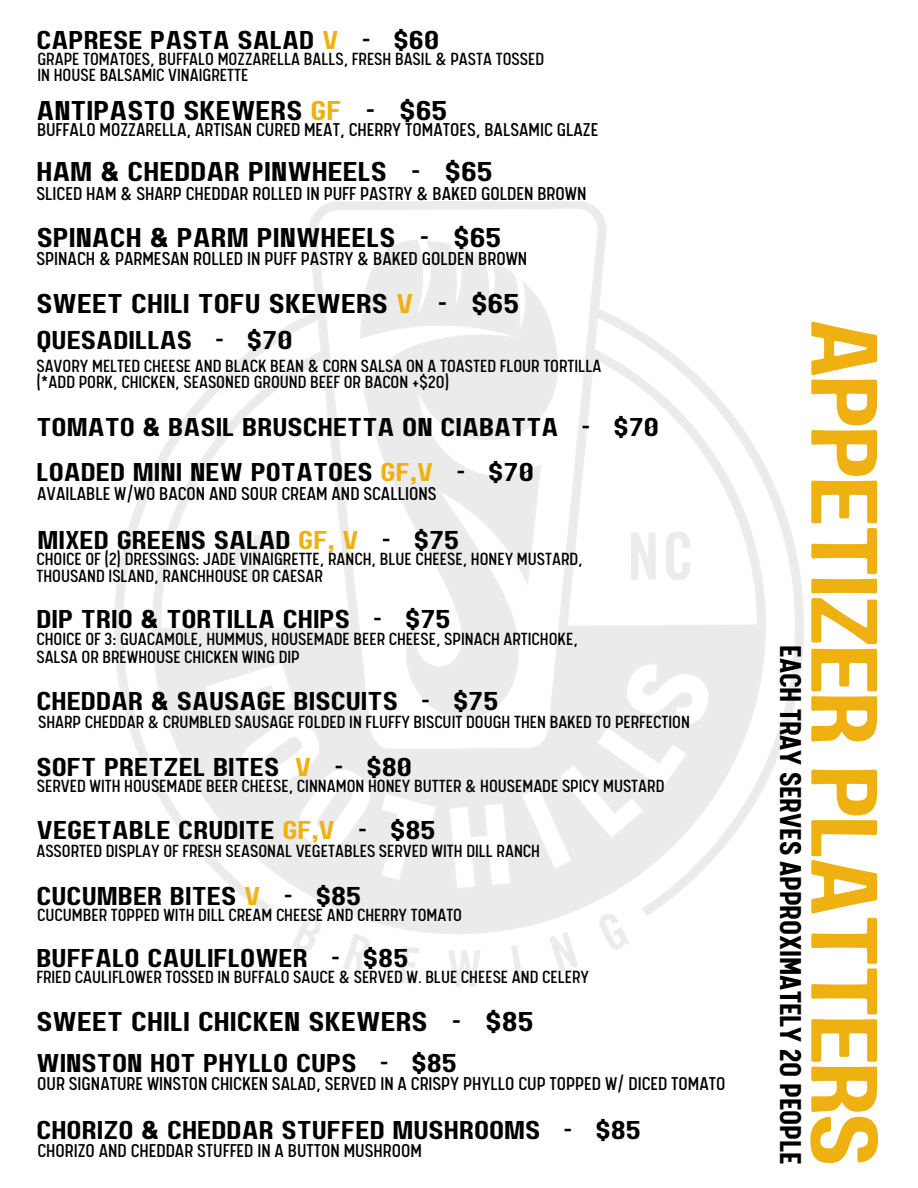
<style>
.page{position:relative;width:918px;height:1188px;background:#fff}
.page>*{position:absolute;margin:0;border:0;box-sizing:border-box;transform-origin:0 0}
.t1{font:93.9px "Paalalabas Display Wide BETA";letter-spacing:-.05em;color:#eeb111}
.t2{font:700 33.9px "Calps Sans";color:#000}
.t3{font:27.15px "Paalalabas Display Wide BETA";color:#000}
.t4{font:25.8px "Paalalabas Display Wide BETA";color:#000}
.t5{font:25.65px "Paalalabas Display Wide BETA";color:#000}
.t6{font:21px "Calps Sans";color:#000}
.t7{font:20.85px "Calps Sans";color:#000}
.t8{font:19.8px/17.9px "Calps Sans";color:#000}
.s1{color:#eeb111}
.s2{color:#f0b310}
</style>
<div class="page">
<p class="t4" style="left:36px;top:29px;width:404px">CAPRESE PASTA SALAD <span class="s1">V</span> - $60</p>
<p class="t8" style="left:37px;top:53px;width:508px">GRAPE TOMATOES, BUFFALO MOZZARELLA BALLS, FRESH BASIL &amp; PASTA TOSSED</p>
<h3 class="t8" style="left:37px;top:69px;width:212px">IN HOUSE BALSAMIC VINAIGRETTE</h3>
<h2 class="t3" style="left:36px;top:99px;width:413px">ANTIPASTO SKEWERS <span class="s1">GF</span> - $65</h2>
<h3 class="t7" style="left:37px;top:121px;width:563px">BUFFALO MOZZARELLA, ARTISAN CURED MEAT, CHERRY TOMATOES, BALSAMIC GLAZE</h3>
<p class="t3" style="left:36px;top:160px;width:458px">HAM &amp; CHEDDAR PINWHEELS - $65</p>
<h3 class="t6" style="left:36px;top:185px;width:552px">SLICED HAM &amp; SHARP CHEDDAR ROLLED IN PUFF PASTRY &amp; BAKED GOLDEN BROWN</h3>
<p class="t3" style="left:37px;top:227px;width:466px">SPINACH &amp; PARM PINWHEELS - $65</p>
<p class="t6" style="left:36px;top:250px;width:492px">SPINACH &amp; PARMESAN ROLLED IN PUFF PASTRY &amp; BAKED GOLDEN BROWN</p>
<p class="t3" style="left:36px;top:292px;width:485px">SWEET CHILI TOFU SKEWERS <span class="s1">V</span> - $65</p>
<p class="t4" style="left:36px;top:330px;width:258px">QUESADILLAS - $70</p>
<p class="t8" style="left:36px;top:360px;width:566px">SAVORY MELTED CHEESE AND BLACK BEAN &amp; CORN SALSA ON A TOASTED FLOUR TORTILLA</p>
<p class="t8" style="left:36px;top:376px;width:414px">(*ADD PORK, CHICKEN, SEASONED GROUND BEEF OR BACON +$20)</p>
<p class="t5" style="left:36px;top:416px;width:624px">TOMATO &amp; BASIL BRUSCHETTA ON CIABATTA - $70</p>
<p class="t5" style="left:36px;top:462px;width:499px">LOADED MINI NEW POTATOES <span class="s1">GF,V</span> - $70</p>
<p class="t7" style="left:37px;top:485px;width:401px">AVAILABLE W/WO BACON AND SOUR CREAM AND SCALLIONS</p>
<p class="t4" style="left:37px;top:530px;width:423px">MIXED GREENS SALAD <span class="s1">GF, V</span> - $75</p>
<h1 class="t8" style="left:36px;top:554px;width:548px;line-height:16.4px">CHOICE OF (2) DRESSINGS: JADE VINAIGRETTE, RANCH, BLUE CHEESE, HONEY MUSTARD,<br>THOUSAND ISLAND, RANCHHOUSE OR CAESAR</h1>
<p class="t4" style="left:36px;top:608px;width:416px">DIP TRIO &amp; TORTILLA CHIPS - $75</p>
<p class="t8" style="left:36px;top:633px;width:543px">CHOICE OF 3: GUACAMOLE, HUMMUS, HOUSEMADE BEER CHEESE, SPINACH ARTICHOKE,<br>SALSA OR BREWHOUSE CHICKEN WING DIP</p>
<h4 class="t4" style="left:36px;top:690px;width:464px">CHEDDAR &amp; SAUSAGE BISCUITS - $75</h4>
<h3 class="t8" style="left:38px;top:716px;width:653px">SHARP CHEDDAR &amp; CRUMBLED SAUSAGE FOLDED IN FLUFFY BISCUIT DOUGH THEN BAKED TO PERFECTION</h3>
<h3 class="t4" style="left:36px;top:757px;width:377px">SOFT PRETZEL BITES <span class="s1">V</span> - $80</h3>
<p class="t8" style="left:37px;top:780px;width:629px">SERVED WITH HOUSEMADE BEER CHEESE, CINNAMON HONEY BUTTER &amp; HOUSEMADE SPICY MUSTARD</p>
<p class="t4" style="left:36px;top:819px;width:401px">VEGETABLE CRUDITÉ <span class="s1">GF,V</span> - $85</p>
<h3 class="t8" style="left:36px;top:845px;width:505px">ASSORTED DISPLAY OF FRESH SEASONAL VEGETABLES SERVED WITH DILL RANCH</h3>
<p class="t4" style="left:36px;top:885px;width:326px">CUCUMBER BITES <span class="s2">V</span> - $85</p>
<p class="t8" style="left:37px;top:909px;width:426px">CUCUMBER TOPPED WITH DILL CREAM CHEESE AND CHERRY TOMATO</p>
<h3 class="t4" style="left:36px;top:947px;width:374px">BUFFALO CAULIFLOWER - $85</h3>
<p class="t8" style="left:36px;top:970px;width:554px">FRIED CAULIFLOWER TOSSED IN BUFFALO SAUCE &amp; SERVED W. BLUE CHEESE AND CELERY</p>
<p class="t3" style="left:36px;top:1010px;width:499px">SWEET CHILI CHICKEN SKEWERS - $85</p>
<h3 class="t5" style="left:36px;top:1053px;width:422px">WINSTON HOT PHYLLO CUPS - $85</h3>
<p class="t7" style="left:37px;top:1075px;width:690px">OUR SIGNATURE WINSTON CHICKEN SALAD, SERVED IN A CRISPY PHYLLO CUP TOPPED W/ DICED TOMATO</p>
<h4 class="t5" style="left:36px;top:1119px;width:606px">CHORIZO &amp; CHEDDAR STUFFED MUSHROOMS - $85</h4>
<h3 class="t7" style="left:37px;top:1142px;width:386px">CHORIZO AND CHEDDAR STUFFED IN A BUTTON MUSHROOM</h3>
<h3 class="t2" style="left:805px;top:645px;width:521px;rotate:90deg">EACH TRAY SERVES APPROXIMATELY 20 PEOPLE</h3>
<p class="t1" style="left:883px;top:317px;width:852px;rotate:90deg">APPETIZER PLATTERS</p>
</div>
